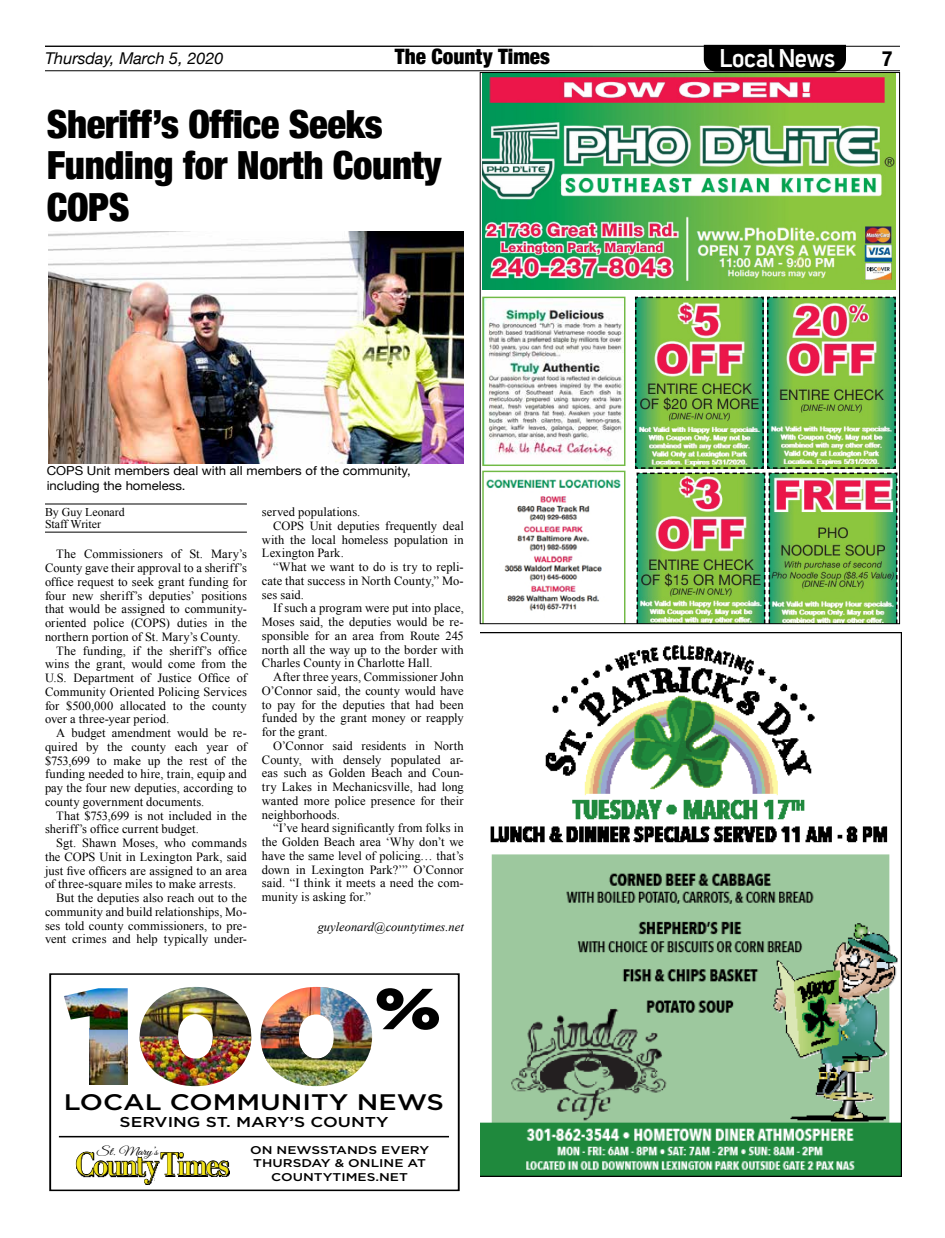
<style>
.page{position:relative;width:945px;height:1238px;background:#fff}
.page>*{position:absolute;margin:0;border:0;box-sizing:border-box;transform-origin:0 0}
.t1{font:57.75px "Gotham Ultra";color:#000;scale:1.22 1}
.t2{font:900 condensed 38.75px/41.2px "Helvetica Neue";letter-spacing:-.01em;color:#000}
.t3{font:700 31px "Didot";letter-spacing:-.075em;color:#f1e21a;scale:.88 1}
.t4{font:600 25px "Uni Sans";letter-spacing:-.015em;color:#fff}
.t5{font:500 22.5px "Gotham";color:#000;scale:1.22 1}
.t6{font:900 condensed 21.25px "Helvetica Neue";color:#000}
.t7{font:700 condensed 21.25px "Helvetica Neue";color:#000}
.t8{font:italic 16.25px "Helvetica Neue";color:#000}
.t9{font:500 14.25px "Gotham";color:#000;scale:1.22 1}
.t10{font:12.5px "Times New Roman";letter-spacing:.005em;color:#000}
.t11{font:italic 12.5px "Times New Roman";color:#000}
.t12{font:12.38px/14.6px "Helvetica Neue";color:#000;scale:1.06 1}
.t13{font:11.88px/12.5px "Times New Roman";color:#000}
.t14{font:11.75px "Great Vibes";color:#000;scale:1.21 1}
.t15{font:500 11.25px/13.5px "Gotham";color:#000;text-align:center;scale:1.22 1}
</style>
<div class="page">
<hr style="left:45px;top:70px;width:855px;height:1px;background:#000">
<hr style="left:45px;top:46px;width:855px;height:1px;background:#000">
<div style="left:704px;top:45px;width:142px;height:27px;background:#000"></div>
<img style="left:483px;top:74px;width:413px;height:216px">
<img style="left:484px;top:299px;width:138px;height:165px">
<div style="left:482px;top:297px;width:143px;height:169px;border:1px solid #71ba45"></div>
<img style="left:482px;top:470px;width:143px;height:152px">
<img style="left:635px;top:296px;width:263px;height:326px">
<img style="left:480px;top:632px;width:422px;height:544px">
<img style="left:90px;top:1029px;width:38px;height:55px">
<img style="left:64px;top:988px;width:64px;height:41px">
<img style="left:140px;top:987px;width:111px;height:49px">
<img style="left:140px;top:1036px;width:111px;height:50px">
<img style="left:261px;top:987px;width:59px;height:62px">
<img style="left:320px;top:987px;width:52px;height:61px">
<img style="left:262px;top:1048px;width:109px;height:38px">
<div style="left:49px;top:973px;width:411px;height:218px;border:2px solid #000"></div>
<svg style="left:75px;top:1151px;width:155px;height:33px"></svg>
<hr style="left:59px;top:1135px;width:390px;height:2px;background:#000">
<div style="left:155px;top:1177px;width:77px;height:6px;background:#fff"></div>
<hr style="left:45px;top:503px;width:202px;height:1px;background:#000">
<hr style="left:45px;top:532px;width:202px;height:1px;background:#000">
<img style="left:48px;top:232px;width:416px;height:231px">
<svg style="left:797px;top:257px;width:7px;height:10px"></svg>
<h3 class="t8" style="left:45px;top:47px;width:180px">Thursday, March 5, 2020</h3>
<h3 class="t6" style="left:395px;top:39px;width:157px">The County Times</h3>
<h3 class="t4" style="left:719px;top:39px;width:117px">Local News</h3>
<h3 class="t7" style="left:882px;top:41px;width:12px">7</h3>
<h2 class="t2" style="left:47px;top:102px;width:396px">Sheriff’s Office Seeks<br>Funding for North County<br>COPS</h2>
<p class="t12" style="left:47px;top:464px;width:345px">COPS Unit members deal with all members of the community, including the homeless.</p>
<p class="t13" style="left:45px;top:505px;width:81px">By Guy Leonard<br>Staff Writer</p>
<p class="t10" style="left:56px;top:546px;width:192px">The Commissioners of St. Mary’s</p>
<p class="t10" style="left:45px;top:559px;width:203px">County gave their approval to a sheriff’s</p>
<p class="t10" style="left:45px;top:573px;width:203px">office request to seek grant funding for</p>
<p class="t10" style="left:45px;top:587px;width:203px">four new sheriff’s deputies’ positions</p>
<p class="t10" style="left:45px;top:601px;width:203px">that would be assigned to community-</p>
<p class="t10" style="left:45px;top:614px;width:203px">oriented police (COPS) duties in the</p>
<p class="t10" style="left:45px;top:628px;width:197px">northern portion of St. Mary’s County.</p>
<p class="t10" style="left:56px;top:642px;width:192px">The funding, if the sheriff’s office</p>
<p class="t10" style="left:45px;top:656px;width:203px">wins the grant, would come from the</p>
<p class="t10" style="left:45px;top:669px;width:203px">U.S. Department of Justice Office of</p>
<p class="t10" style="left:45px;top:683px;width:203px">Community Oriented Policing Services</p>
<p class="t10" style="left:45px;top:697px;width:203px">for $500,000 allocated to the county</p>
<p class="t10" style="left:45px;top:711px;width:126px">over a three-year period.</p>
<p class="t10" style="left:56px;top:724px;width:192px">A budget amendment would be re-</p>
<p class="t10" style="left:45px;top:738px;width:203px">quired by the county each year of</p>
<p class="t10" style="left:45px;top:752px;width:203px">$753,699 to make up the rest of the</p>
<p class="t10" style="left:45px;top:766px;width:203px">funding needed to hire, train, equip and</p>
<p class="t10" style="left:45px;top:779px;width:203px">pay the four new deputies, according to</p>
<p class="t10" style="left:45px;top:793px;width:161px">county government documents.</p>
<p class="t10" style="left:56px;top:807px;width:192px">That $753,699 is not included in the</p>
<p class="t10" style="left:45px;top:821px;width:155px">sheriff’s office current budget.</p>
<p class="t10" style="left:56px;top:834px;width:192px">Sgt. Shawn Moses, who commands</p>
<p class="t10" style="left:45px;top:848px;width:203px">the COPS Unit in Lexington Park, said</p>
<p class="t10" style="left:45px;top:862px;width:203px">just five officers are assigned to an area</p>
<p class="t10" style="left:45px;top:876px;width:193px">of three-square miles to make arrests.</p>
<p class="t10" style="left:56px;top:889px;width:192px">But the deputies also reach out to the</p>
<p class="t10" style="left:45px;top:903px;width:203px">community and build relationships, Mo-</p>
<p class="t10" style="left:45px;top:917px;width:203px">ses told county commissioners, to pre-</p>
<p class="t10" style="left:45px;top:931px;width:203px">vent crimes and help typically under-</p>
<p class="t10" style="left:262px;top:503px;width:100px">served populations.</p>
<p class="t10" style="left:273px;top:517px;width:192px">COPS Unit deputies frequently deal</p>
<p class="t10" style="left:262px;top:531px;width:203px">with the local homeless population in</p>
<p class="t10" style="left:262px;top:544px;width:83px">Lexington Park.</p>
<p class="t10" style="left:273px;top:558px;width:192px">“What we want to do is try to repli-</p>
<p class="t10" style="left:262px;top:572px;width:203px">cate that success in North County,” Mo-</p>
<p class="t10" style="left:262px;top:586px;width:44px">ses said.</p>
<p class="t10" style="left:273px;top:599px;width:192px">If such a program were put into place,</p>
<p class="t10" style="left:262px;top:613px;width:203px">Moses said, the deputies would be re-</p>
<p class="t10" style="left:262px;top:627px;width:203px">sponsible for an area from Route 245</p>
<p class="t10" style="left:262px;top:641px;width:203px">north all the way up to the border with</p>
<p class="t10" style="left:262px;top:654px;width:172px">Charles County in Charlotte Hall.</p>
<p class="t10" style="left:273px;top:668px;width:192px">After three years, Commissioner John</p>
<p class="t10" style="left:262px;top:682px;width:203px">O’Connor said, the county would have</p>
<p class="t10" style="left:262px;top:696px;width:203px">to pay for the deputies that had been</p>
<p class="t10" style="left:262px;top:709px;width:203px">funded by the grant money or reapply</p>
<p class="t10" style="left:262px;top:723px;width:67px">for the grant.</p>
<p class="t10" style="left:273px;top:737px;width:192px">O’Connor said residents in North</p>
<p class="t10" style="left:262px;top:751px;width:203px">County, with densely populated ar-</p>
<p class="t10" style="left:262px;top:764px;width:203px">eas such as Golden Beach and Coun-</p>
<p class="t10" style="left:262px;top:778px;width:203px">try Lakes in Mechanicsville, had long</p>
<p class="t10" style="left:262px;top:792px;width:203px">wanted more police presence for their</p>
<p class="t10" style="left:262px;top:806px;width:80px">neighborhoods.</p>
<p class="t10" style="left:273px;top:819px;width:192px">“I’ve heard significantly from folks in</p>
<p class="t10" style="left:262px;top:833px;width:203px">the Golden Beach area ‘Why don’t we</p>
<p class="t10" style="left:262px;top:847px;width:203px">have the same level of policing… that’s</p>
<p class="t10" style="left:262px;top:861px;width:203px">down in Lexington Park?’” O’Connor</p>
<p class="t10" style="left:262px;top:874px;width:203px">said. “I think it meets a need the com-</p>
<p class="t10" style="left:262px;top:888px;width:111px">munity is asking for.”</p>
<p class="t11" style="left:318px;top:918px;width:148px">guyleonard@countytimes.net</p>
<h1 class="t1" style="left:375px;top:975px;width:55px">%</h1>
<h3 class="t5" style="left:64px;top:1087px;width:313px">LOCAL COMMUNITY NEWS</h3>
<p class="t9" style="left:120px;top:1112px;width:222px">SERVING ST. MARY’S COUNTY</p>
<p class="t14" style="left:97px;top:1144px;width:52px">St. Mary’s</p>
<h3 class="t3" style="left:75px;top:1144px;width:177px">County Times</h3>
<p class="t15" style="left:250px;top:1142px;width:148px">ON NEWSSTANDS EVERY<br>THURSDAY &amp; ONLINE AT<br>COUNTYTIMES.NET</p>
</div>
